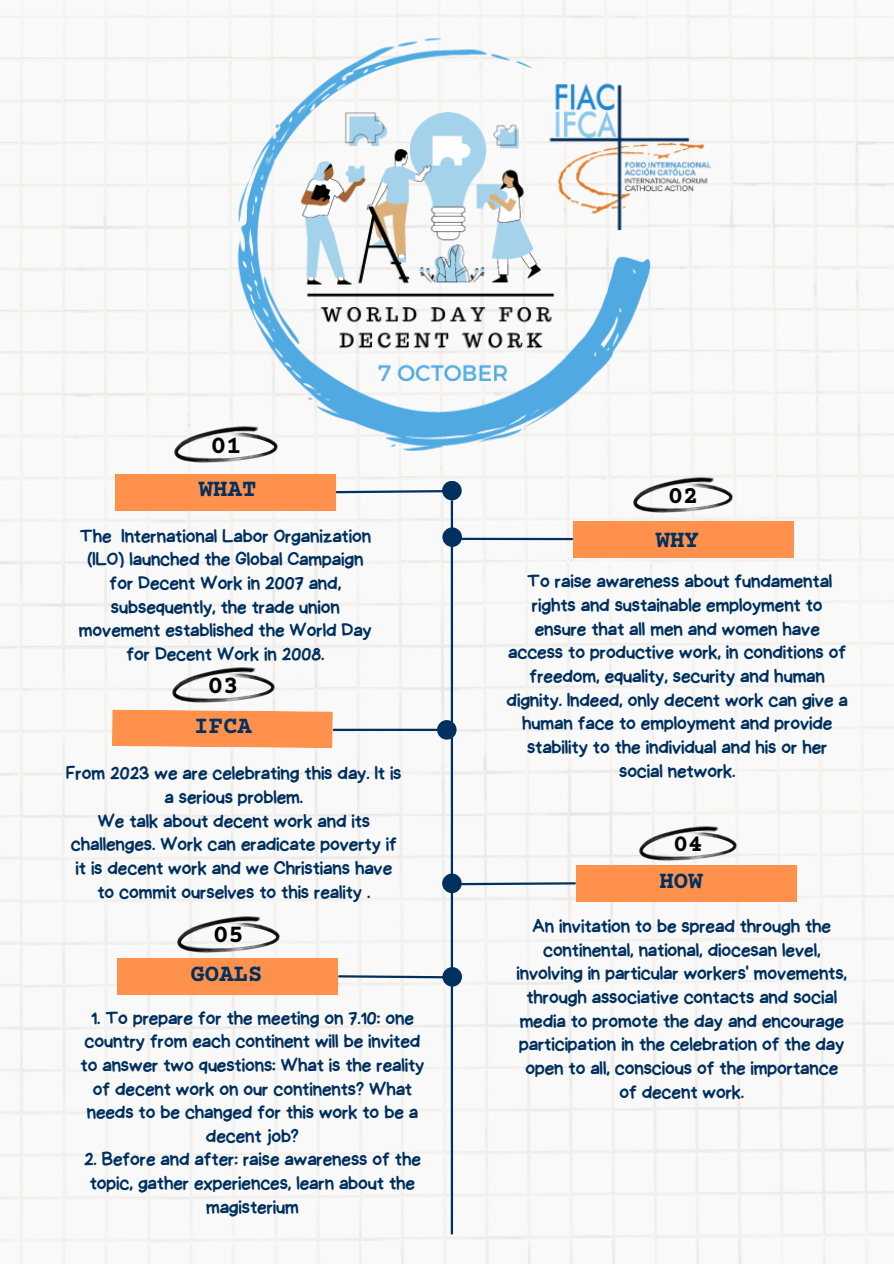
<style>
.page{position:relative;width:894px;height:1264px;background:#fff}
.page>*{position:absolute;margin:0;border:0;box-sizing:border-box;transform-origin:0 0}
.t1{font:700 25.65px "Courier Prime";color:#000}
.t2{font:700 24.9px "Courier Prime";color:#000}
.t3{font:700 24.3px "Courier Prime";color:#000}
.t4{font:700 24px "Courier Prime";color:#00305e}
.t5{font:19.5px/23.7px "Handyman";color:#00305e;text-align:center}
</style>
<div class="page">
<img style="left:0;top:0;width:893px;height:1263px">
<hr style="left:450px;top:500px;width:3px;height:734px;background:#00305e">
<div style="left:573px;top:521px;width:220px;height:36px;background:#ff914d"></div>
<hr style="left:450px;top:537px;width:122px;height:3px;background:#00305e">
<div style="left:442px;top:527px;width:20px;height:20px;background:#00305e;border-radius:50%"></div>
<hr style="left:333px;top:728px;width:112px;height:3px;background:#00305e">
<div style="left:437px;top:720px;width:19px;height:19px;background:#00305e;border-radius:50%"></div>
<svg style="left:338px;top:974px;width:104px;height:5px"></svg>
<div style="left:575px;top:865px;width:221px;height:36px;background:#ff914d"></div>
<svg style="left:461px;top:881px;width:115px;height:5px"></svg>
<div style="left:442px;top:873px;width:19px;height:20px;background:#00305e;border-radius:50%"></div>
<div style="left:442px;top:967px;width:20px;height:19px;background:#00305e;border-radius:50%"></div>
<div style="left:115px;top:474px;width:220px;height:36px;background:#ff914d"></div>
<img style="left:175px;top:427px;width:37px;height:36px">
<img style="left:633px;top:478px;width:99px;height:35px">
<svg style="left:112px;top:709px;width:221px;height:39px;background:#fe9859"></svg>
<img style="left:172px;top:667px;width:102px;height:36px">
<div style="left:117px;top:958px;width:221px;height:36px;background:#ff914d"></div>
<img style="left:177px;top:916px;width:103px;height:36px">
<img style="left:639px;top:826px;width:97px;height:34px">
<img style="left:212px;top:0;width:512px;height:501px">
<h1 class="t1" style="left:211px;top:433px;width:32px">01</h1>
<p class="t4" style="left:199px;top:477px;width:59px">WHAT</p>
<p class="t5" style="left:79px;top:524px;width:294px">The International Labor Organization (ILO) launched the Global Campaign for Decent Work in 2007 and, subsequently, the trade union movement established the World Day for Decent Work in 2008.</p>
<p class="t4" style="left:655px;top:528px;width:45px">WHY</p>
<p class="t2" style="left:668px;top:483px;width:31px">02</p>
<p class="t5" style="left:506px;top:569px;width:342px">To raise awareness about fundamental rights and sustainable employment to ensure that all men and women have access to productive work, in conditions of freedom, equality, security and human dignity. Indeed, only decent work can give a human face to employment and provide stability to the individual and his or her social network.</p>
<p class="t1" style="left:208px;top:673px;width:32px">03</p>
<h1 class="t4" style="left:194px;top:714px;width:59px">IFCA</h1>
<p class="t5" style="left:66px;top:761px;width:336px">From 2023 we are celebrating this day. It is a serious problem.</p>
<p class="t5" style="left:71px;top:809px;width:327px">We talk about decent work and its challenges. Work can eradicate poverty if it is decent work and we Christians have to commit ourselves to this reality .</p>
<p class="t3" style="left:673px;top:831px;width:31px">04</p>
<p class="t4" style="left:659px;top:869px;width:45px">HOW</p>
<h1 class="t1" style="left:213px;top:922px;width:32px">05</h1>
<p class="t4" style="left:190px;top:962px;width:73px">GOALS</p>
<h1 class="t5" style="left:81px;top:1005px;width:345px">1. To prepare for the meeting on 7.10: one country from each continent will be invited to answer two questions: What is the reality of decent work on our continents? What needs to be changed for this work to be a decent job?</h1>
<p class="t5" style="left:84px;top:1147px;width:338px">2. Before and after: raise awareness of the topic, gather experiences, learn about the magisterium</p>
<p class="t5" style="left:516px;top:914px;width:332px">An invitation to be spread through the continental, national, diocesan level, involving in particular workers' movements, through associative contacts and social media to promote the day and encourage participation in the celebration of the day open to all, conscious of the importance of decent work.</p>
</div>
